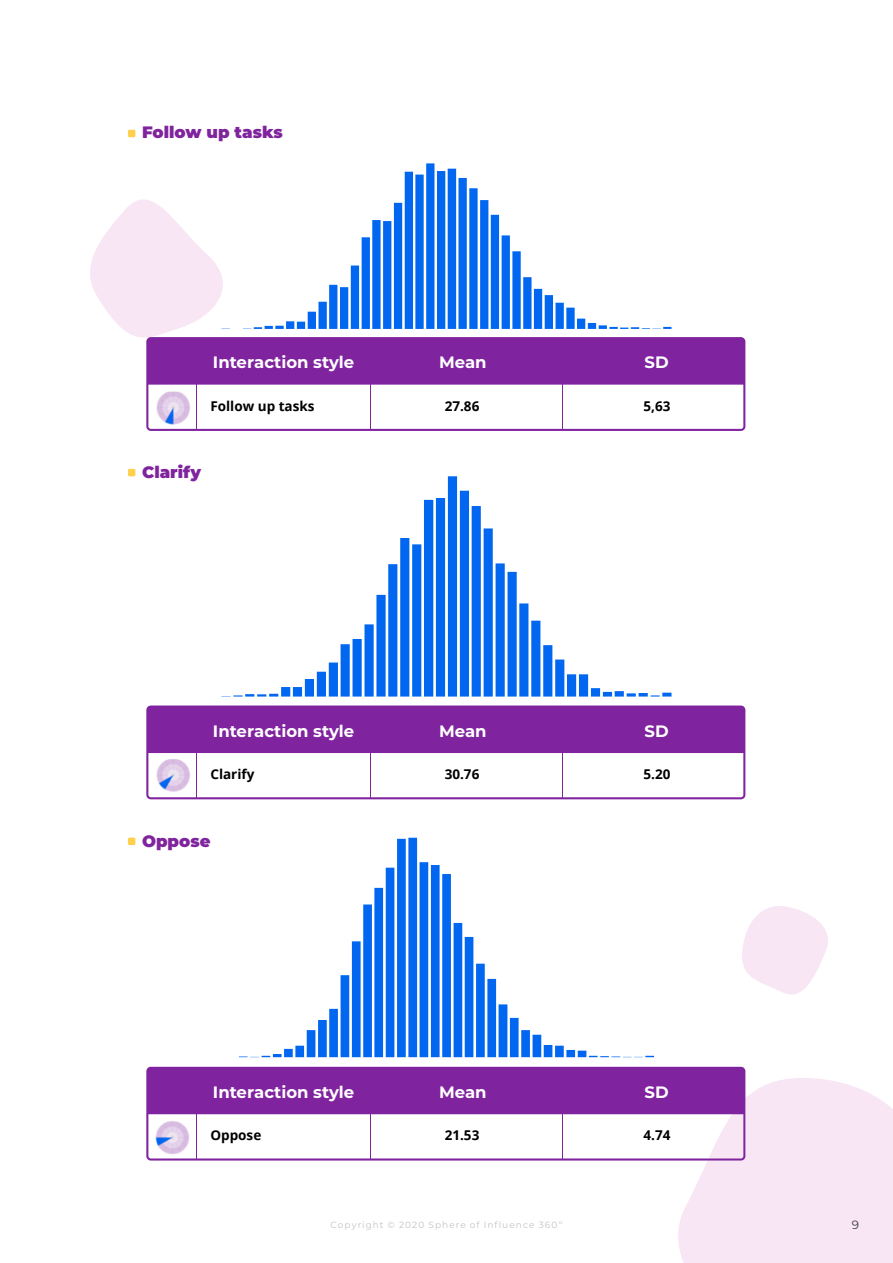
<style>
.page{position:relative;width:893px;height:1263px;background:#fff}
.page>*{position:absolute;margin:0;border:0;box-sizing:border-box;transform-origin:0 0}
.t1{font:700 16.5px "Montserrat";color:#fff}
.t2{font:900 16.5px "Montserrat";color:#80249e}
.t3{font:700 13.5px "Open Sans";color:#000}
.t4{font:12px "Montserrat";color:#393939}
.t5{font:9px "Montserrat";letter-spacing:.115em;color:#c4c2c1}
</style>
<div class="page">
<svg style="left:742px;top:906px;width:86px;height:88px"></svg>
<svg style="left:90px;top:199px;width:582px;height:139px"></svg>
<svg style="left:146px;top:337px;width:599px;height:94px;fill:#80239f"></svg>
<svg style="left:146px;top:705px;width:599px;height:94px;fill:#80239f"></svg>
<svg style="left:149px;top:1069px;width:744px;height:194px"></svg>
<svg style="left:146px;top:1067px;width:599px;height:93px;fill:#80239f"></svg>
<svg style="left:221px;top:163px;width:450px;height:166px"></svg>
<svg style="left:233px;top:476px;width:438px;height:220px"></svg>
<svg style="left:239px;top:838px;width:415px;height:219px"></svg>
<img style="left:155px;top:390px;width:36px;height:36px;border-radius:18px">
<img style="left:155px;top:758px;width:36px;height:36px;border-radius:18px">
<img style="left:155px;top:1119px;width:36px;height:36px;border-radius:18px">
<div style="left:128px;top:130px;width:7px;height:7px;background:#ffd04d;border-radius:2px"></div>
<div style="left:128px;top:469px;width:7px;height:7px;background:#ffd04d;border-radius:2px"></div>
<div style="left:128px;top:837px;width:7px;height:8px;background:#ffd04d;border-radius:2px"></div>
<p class="t2" style="left:142px;top:120px;width:142px">Follow up tasks</p>
<p class="t1" style="left:213px;top:350px;width:143px">Interaction style</p>
<p class="t3" style="left:210px;top:396px;width:106px">Follow up tasks</p>
<p class="t2" style="left:142px;top:460px;width:60px">Clarify</p>
<p class="t1" style="left:439px;top:350px;width:49px">Mean</p>
<p class="t3" style="left:445px;top:396px;width:36px">27.86</p>
<p class="t1" style="left:213px;top:719px;width:143px">Interaction style</p>
<p class="t3" style="left:210px;top:765px;width:46px">Clarify</p>
<p class="t2" style="left:142px;top:828px;width:70px">Oppose</p>
<p class="t1" style="left:439px;top:719px;width:49px">Mean</p>
<p class="t3" style="left:445px;top:765px;width:36px">30.76</p>
<p class="t1" style="left:213px;top:1080px;width:143px">Interaction style</p>
<p class="t3" style="left:210px;top:1126px;width:52px">Oppose</p>
<p class="t1" style="left:439px;top:1080px;width:49px">Mean</p>
<p class="t3" style="left:445px;top:1126px;width:36px">21.53</p>
<p class="t1" style="left:645px;top:350px;width:26px">SD</p>
<p class="t3" style="left:643px;top:396px;width:29px">5,63</p>
<p class="t1" style="left:645px;top:719px;width:26px">SD</p>
<p class="t3" style="left:644px;top:765px;width:28px">5.20</p>
<p class="t1" style="left:645px;top:1080px;width:26px">SD</p>
<p class="t3" style="left:644px;top:1126px;width:28px">4.74</p>
<p class="t5" style="left:330px;top:1218px;width:234px">Copyright © 2020 Sphere of Influence 360º</p>
<p class="t4" style="left:852px;top:1217px;width:9px">9</p>
</div>
